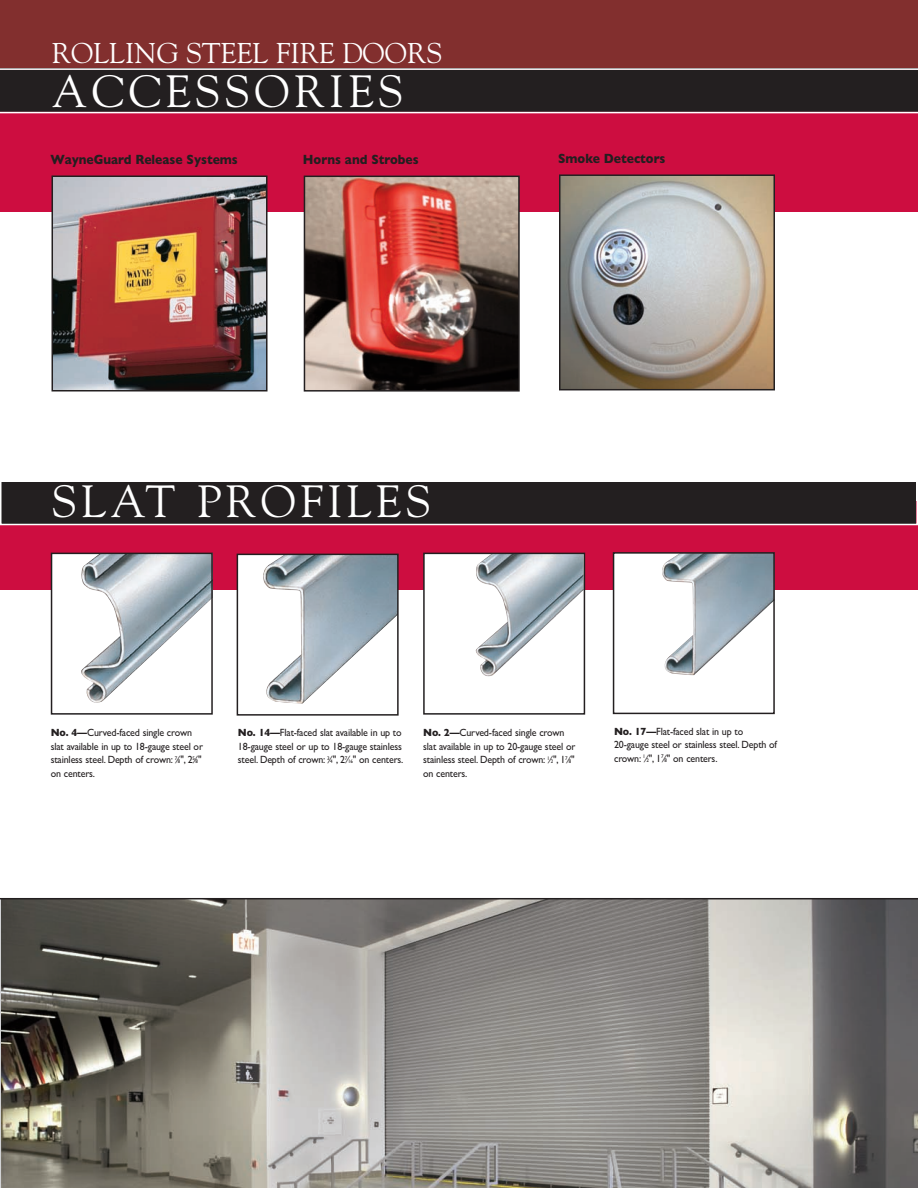
<style>
.page{position:relative;width:918px;height:1188px;background:#fff}
.page>*{position:absolute;margin:0;border:0;box-sizing:border-box;transform-origin:0 0}
.t1{font:45px "Goudy";letter-spacing:.1em;color:#fff}
.t2{font:28.5px "Goudy";color:#fff}
.t3{font:700 13.5px "Gill Sans";color:#231f20;scale:.9 1}
.t4{font:10.5px/13.5px "Gill Sans";letter-spacing:-.015em;color:#231f20;scale:.95 1}
.s1{font-weight:700}
.s2{font-size:5.25px}
</style>
<div class="page">
<div style="left:0;top:502px;width:918px;height:88px;background:#cd0d40"></div>
<div style="left:0;top:69px;width:918px;height:143px;background:#cd0d40"></div>
<img style="left:2px;top:899px;width:916px;height:289px">
<div style="left:0;top:0;width:918px;height:69px;background:#822f2e"></div>
<img style="left:55px;top:179px;width:210px;height:210px">
<div style="left:52px;top:176px;width:216px;height:216px;border:2px solid #231f20"></div>
<svg style="left:0;top:68px;width:918px;height:45px;background:#302c2d"></svg>
<img style="left:562px;top:177px;width:210px;height:210px">
<div style="left:559px;top:174px;width:216px;height:216px;border:2px solid #231f20"></div>
<img style="left:307px;top:179px;width:210px;height:210px">
<div style="left:304px;top:176px;width:216px;height:216px;border:2px solid #231f20"></div>
<hr style="left:0;top:898px;width:918px;height:1px;background:#231f20">
<div style="left:237px;top:554px;width:161px;height:161px;background:#fff"></div>
<img style="left:263px;top:557px;width:133px;height:147px">
<div style="left:237px;top:554px;width:162px;height:162px;border:2px solid #231f20"></div>
<div style="left:52px;top:553px;width:160px;height:161px;background:#fff"></div>
<img style="left:81px;top:556px;width:129px;height:147px">
<div style="left:51px;top:553px;width:162px;height:162px;border:2px solid #231f20"></div>
<div style="left:614px;top:553px;width:160px;height:160px;background:#fff"></div>
<img style="left:662px;top:555px;width:110px;height:120px">
<div style="left:613px;top:552px;width:162px;height:162px;border:2px solid #231f20"></div>
<div style="left:424px;top:553px;width:160px;height:161px;background:#fff"></div>
<img style="left:475px;top:556px;width:107px;height:121px">
<div style="left:423px;top:553px;width:162px;height:162px;border:2px solid #231f20"></div>
<div style="left:2px;top:482px;width:914px;height:42px;background:#231f20"></div>
<div style="left:0;top:480px;width:918px;height:45px;border:2px solid #fff"></div>
<h2 class="t2" style="left:52px;top:36px;width:392px">ROLLING STEEL FIRE DOORS</h2>
<h1 class="t1" style="left:52px;top:65px;width:352px">ACCESSORIES</h1>
<p class="t3" style="left:51px;top:151px;width:210px">WayneGuard Release Systems</p>
<p class="t3" style="left:303px;top:151px;width:130px">Horns and Strobes</p>
<p class="t3" style="left:558px;top:150px;width:121px">Smoke Detectors</p>
<h1 class="t1" style="left:52px;top:475px;width:380px">SLAT PROFILES</h1>
<p class="t4" style="left:51px;top:726px;width:162px"><span class="s1">No. 4—</span>Curved-faced single crown slat available in up to 18-gauge steel or stainless steel. Depth of crown: <sup>7</sup>⁄<span class="s2">8</span>", 2<sup>5</sup>⁄<span class="s2">8</span>" on centers.</p>
<p class="t4" style="left:238px;top:726px;width:176px"><span class="s1">No. 14—</span>Flat-faced slat available in up to<br>18-gauge steel or up to 18-gauge stainless steel. Depth of crown: <sup>3</sup>⁄<span class="s2">4</span>", 2<sup>7</sup>⁄<span class="s2">16</span>" on centers.</p>
<p class="t4" style="left:423px;top:726px;width:162px"><span class="s1">No. 2—</span>Curved-faced single crown slat available in up to 20-gauge steel or stainless steel. Depth of crown: <sup>1</sup>⁄<span class="s2">2</span>", 1<sup>7</sup>⁄<span class="s2">8</span>" on centers.</p>
<p class="t4" style="left:614px;top:724px;width:173px"><span class="s1">No. 17—</span>Flat-faced slat in up to<br>20-gauge steel or stainless steel. Depth of crown: <sup>1</sup>⁄<span class="s2">2</span>", 1<sup>7</sup>⁄<span class="s2">8</span>" on centers.</p>
</div>
